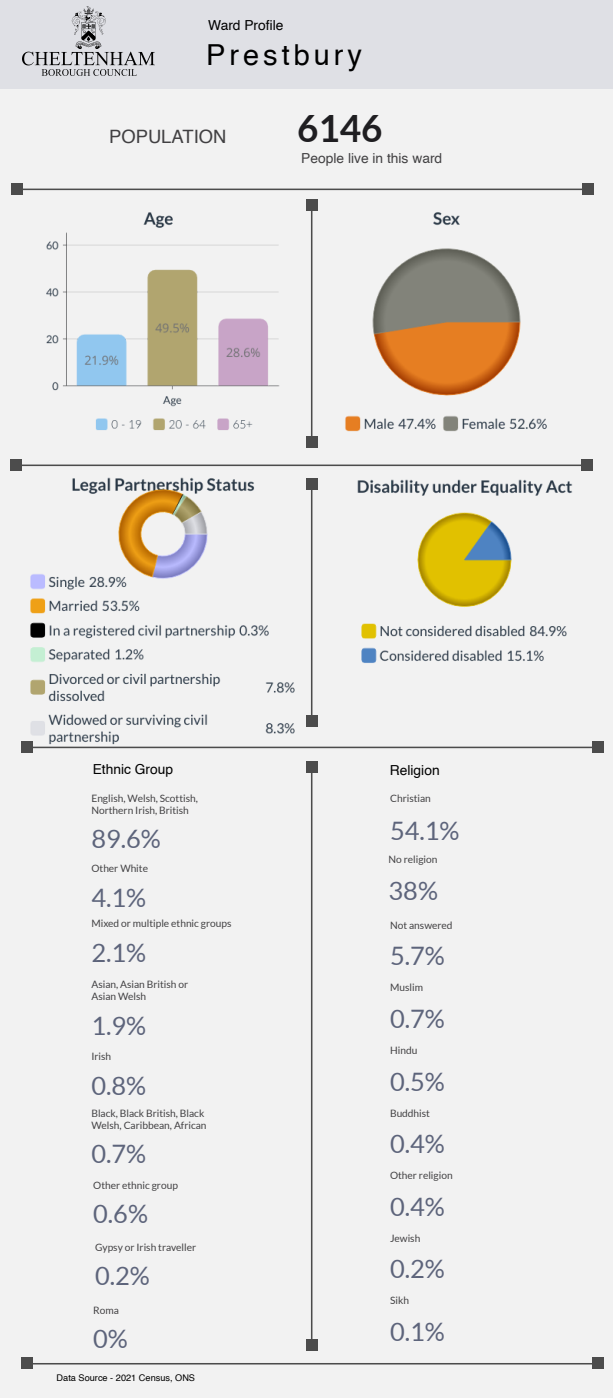
<style>
.page{position:relative;width:613px;height:1398px;background:#f2f2f2}
.page>*{position:absolute;margin:0;border:0;box-sizing:border-box;transform-origin:0 0}
.t1{font:700 36.8px "Lato";color:#1f1e21}
.t2{font:28.9px "Helvetica";letter-spacing:.14em;color:#000}
.t3{font:25.4px/55px "Lato";color:#5d647b}
.t4{font:18.4px "Helvetica";color:#414042}
.t5{font:13.8px "Helvetica";color:#000}
.t6{font:13.8px "Helvetica";color:#414042}
.t7{font:10.2px/12.1px "Lato";color:#414042}
.t8{font:9.2px "Helvetica";color:#000}
</style>
<div class="page">
<div style="left:0;top:0;width:613px;height:89px;background:#dfe0e5"></div>
<img style="left:22px;top:7px;width:133px;height:69px">
<hr style="left:21px;top:189px;width:562px;height:1px;background:#4c4c4c">
<div style="left:11px;top:183px;width:12px;height:12px;background:#4c4c4c"></div>
<div style="left:582px;top:183px;width:11px;height:12px;background:#4c4c4c"></div>
<hr style="left:21px;top:465px;width:562px;height:1px;background:#4c4c4c">
<div style="left:11px;top:459px;width:11px;height:12px;background:#4c4c4c"></div>
<div style="left:581px;top:459px;width:12px;height:12px;background:#4c4c4c"></div>
<hr style="left:31px;top:747px;width:562px;height:1px;background:#4c4c4c">
<div style="left:592px;top:741px;width:11px;height:12px;background:#4c4c4c"></div>
<img style="left:345px;top:212px;width:202px;height:220px">
<img style="left:46px;top:212px;width:234px;height:219px">
<img style="left:336px;top:466px;width:245px;height:197px">
<img style="left:21px;top:464px;width:293px;height:289px">
<hr style="left:311px;top:209px;width:1px;height:229px;background:#4c4c4c">
<div style="left:306px;top:199px;width:12px;height:12px;background:#4c4c4c"></div>
<div style="left:306px;top:436px;width:12px;height:12px;background:#4c4c4c"></div>
<hr style="left:311px;top:488px;width:1px;height:229px;background:#4c4c4c">
<div style="left:306px;top:478px;width:12px;height:12px;background:#4c4c4c"></div>
<div style="left:306px;top:715px;width:12px;height:12px;background:#4c4c4c"></div>
<hr style="left:311px;top:771px;width:1px;height:570px;background:#4c4c4c">
<div style="left:306px;top:761px;width:12px;height:12px;background:#4c4c4c"></div>
<div style="left:306px;top:1339px;width:12px;height:12px;background:#4c4c4c"></div>
<hr style="left:31px;top:1363px;width:562px;height:2px;background:#4c4c4c">
<div style="left:22px;top:1358px;width:11px;height:11px;background:#4c4c4c"></div>
<div style="left:592px;top:1358px;width:11px;height:11px;background:#4c4c4c"></div>
<h3 class="t5" style="left:208px;top:19px;width:77px">Ward Profi le</h3>
<h2 class="t2" style="left:206px;top:43px;width:158px">Prestbury</h2>
<h3 class="t4" style="left:109px;top:129px;width:119px">POPULATION</h3>
<h1 class="t1" style="left:297px;top:107px;width:87px">6146</h1>
<h3 class="t6" style="left:301px;top:153px;width:143px">People live in this ward</h3>
<h3 class="t5" style="left:93px;top:764px;width:82px">Ethnic Group</h3>
<p class="t7" style="left:91px;top:792px;width:108px">English, Welsh, Scottish,<br>Northern Irish, British</p>
<h3 class="t3" style="left:91px;top:812px;width:71px">89.6%</h3>
<p class="t7" style="left:91px;top:863px;width:58px">Other White</p>
<h3 class="t3" style="left:91px;top:870px;width:56px">4.1%<br>2.1%</h3>
<p class="t7" style="left:91px;top:918px;width:142px">Mixed or multiple ethnic groups</p>
<p class="t7" style="left:91px;top:978px;width:98px">Asian, Asian British or<br>Asian Welsh</p>
<h3 class="t3" style="left:91px;top:998px;width:56px">1.9%</h3>
<p class="t7" style="left:91px;top:1050px;width:21px">Irish</p>
<h3 class="t3" style="left:91px;top:1058px;width:56px">0.8%</h3>
<p class="t7" style="left:91px;top:1107px;width:117px">Black, Black British, Black<br>Welsh, Caribbean, African</p>
<h3 class="t3" style="left:91px;top:1127px;width:56px">0.7%</h3>
<p class="t7" style="left:93px;top:1179px;width:86px">Other ethnic group</p>
<h3 class="t3" style="left:93px;top:1187px;width:56px">0.6%</h3>
<p class="t7" style="left:95px;top:1241px;width:103px">Gypsy or Irish traveller</p>
<h3 class="t3" style="left:95px;top:1249px;width:56px">0.2%</h3>
<p class="t7" style="left:93px;top:1304px;width:27px">Roma</p>
<h3 class="t3" style="left:93px;top:1312px;width:36px">0%</h3>
<p class="t8" style="left:57px;top:1374px;width:140px">Data Source - 2021 Census, ONS</p>
<h3 class="t5" style="left:390px;top:764px;width:51px">Religion</h3>
<p class="t7" style="left:390px;top:792px;width:42px">Christian</p>
<h3 class="t3" style="left:390px;top:804px;width:71px">54.1%</h3>
<p class="t7" style="left:389px;top:853px;width:50px">No religion</p>
<h3 class="t3" style="left:389px;top:863px;width:51px">38%</h3>
<p class="t7" style="left:390px;top:919px;width:64px">Not answered</p>
<h3 class="t3" style="left:390px;top:929px;width:56px">5.7%</h3>
<p class="t7" style="left:390px;top:982px;width:34px">Muslim</p>
<h3 class="t3" style="left:390px;top:991px;width:56px">0.7%</h3>
<p class="t7" style="left:390px;top:1044px;width:29px">Hindu</p>
<h3 class="t3" style="left:390px;top:1054px;width:56px">0.5%</h3>
<p class="t7" style="left:390px;top:1107px;width:41px">Buddhist</p>
<h3 class="t3" style="left:390px;top:1117px;width:56px">0.4%</h3>
<p class="t7" style="left:390px;top:1169px;width:64px">Other religion</p>
<h3 class="t3" style="left:390px;top:1179px;width:56px">0.4%</h3>
<p class="t7" style="left:390px;top:1232px;width:32px">Jewish</p>
<h3 class="t3" style="left:390px;top:1242px;width:56px">0.2%</h3>
<p class="t7" style="left:390px;top:1295px;width:20px">Sikh</p>
<h3 class="t3" style="left:390px;top:1304px;width:56px">0.1%</h3>
</div>
